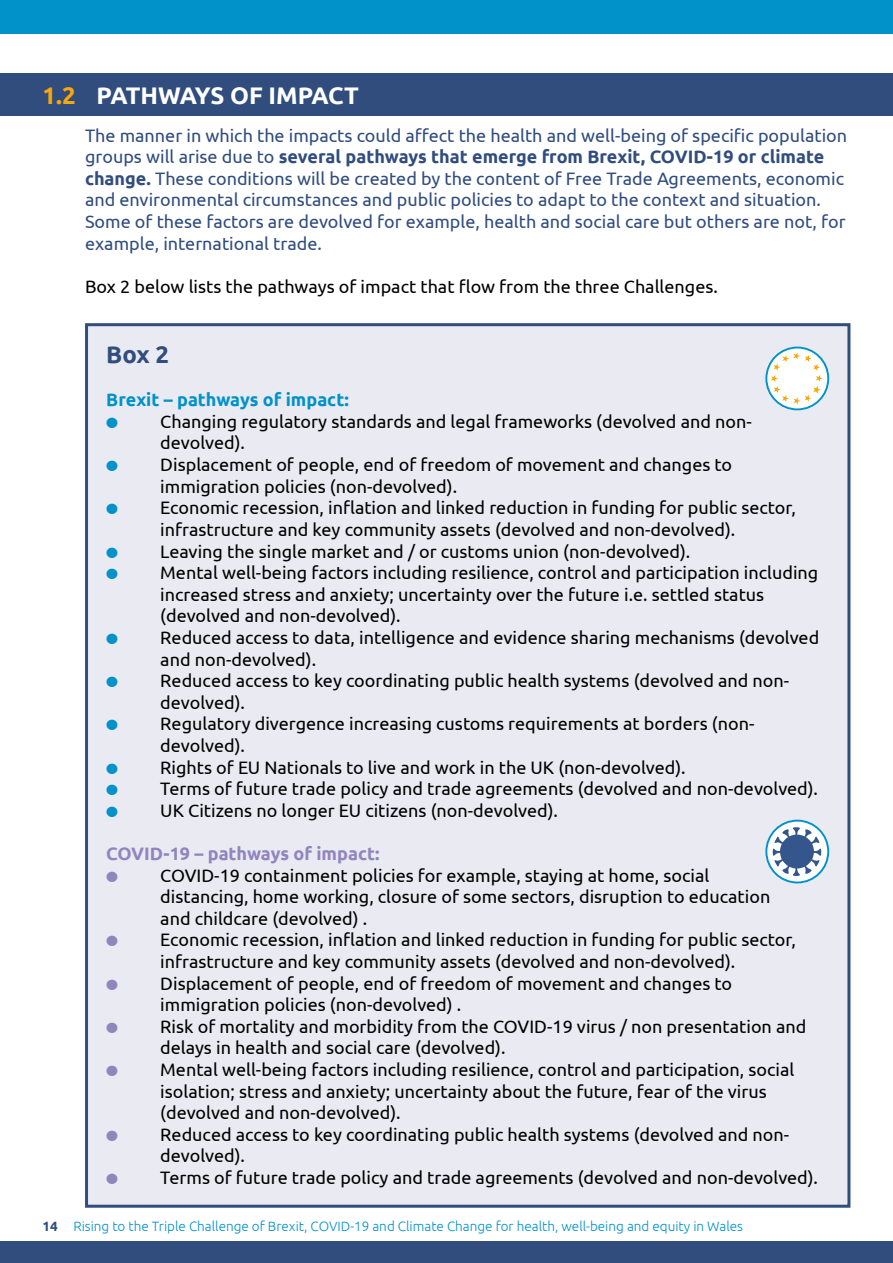
<style>
.page{position:relative;width:893px;height:1263px;background:#fff}
.page>*{position:absolute;margin:0;border:0;box-sizing:border-box;transform-origin:0 0}
.t1{font:700 24px "Ubuntu";letter-spacing:-.01em;color:#fff}
.t2{font:700 24px "Ubuntu";color:#304d7e}
.t3{font:18px/21.6px "Ubuntu";color:#000}
.t4{font:18px/21.6px "Ubuntu";color:#304d7e}
.t5{font:700 18px "Ubuntu";color:#9185be}
.t6{font:700 18px "Ubuntu";color:#0092c9}
.t7{font:300 13.5px "Ubuntu";color:#0092c9}
.s1{color:#f7a70a}
.s2{font-weight:700}
.s3{color:#0092c9}
.s4{color:#9185be}
.s5{font-weight:700;color:#304d7e}
</style>
<div class="page">
<div style="left:0;top:0;width:893px;height:34px;background:#0092c9"></div>
<div style="left:0;top:1242px;width:893px;height:21px;background:#304d7e"></div>
<div style="left:0;top:73px;width:893px;height:43px;background:#304d7e"></div>
<div style="left:85px;top:323px;width:765px;height:885px;background:#eaeaf2;border:3px solid #304d7e"></div>
<svg style="left:766px;top:347px;width:62px;height:62px"></svg>
<svg style="left:771px;top:352px;width:52px;height:52px;background:#f3f3ea"></svg>
<div style="left:765px;top:347px;width:64px;height:63px;border:2px solid #0092c9;border-radius:50%"></div>
<svg style="left:766px;top:821px;width:62px;height:61px"></svg>
<svg style="left:772px;top:827px;width:49px;height:49px;background:#8ea4c1"></svg>
<div style="left:765px;top:820px;width:64px;height:63px;border:2px solid #0092c9;border-radius:50%"></div>
<h1 class="t1" style="left:43px;top:81px;width:318px"><span class="s1">1.2</span> PATHWAYS OF IMPACT</h1>
<p class="t4" style="left:85px;top:124px;width:764px">The manner in which the impacts could affect the health and well-being of specific population groups will arise due to <span class="s2">several pathways that emerge from Brexit, COVID-19 or climate change.</span> These conditions will be created by the content of Free Trade Agreements, economic and environmental circumstances and public policies to adapt to the context and situation.<br>Some of these factors are devolved for example, health and social care but others are not, for example, international trade.</p>
<p class="t3" style="left:85px;top:275px;width:634px">Box 2 below lists the pathways of impact that flow from the three Challenges.</p>
<h1 class="t2" style="left:106px;top:340px;width:64px">Box 2</h1>
<p class="t6" style="left:106px;top:389px;width:244px">Brexit – pathways of impact:</p>
<p class="t3" style="left:160px;top:410px;width:593px;text-indent:-54px"><span class="s3">●</span> Changing regulatory standards and legal frameworks (devolved and non&shy;devolved).</p>
<p class="t3" style="left:160px;top:453px;width:573px;text-indent:-54px"><span class="s3">●</span> Displacement of people, end of freedom of movement and changes to immigration policies (non-devolved).</p>
<p class="t3" style="left:106px;top:496px;width:691px;text-align:center"><span class="s3">●</span> Economic recession, inflation and linked reduction in funding for public sector, infrastructure and key community assets (devolved and non-devolved).</p>
<p class="t3" style="left:106px;top:540px;width:586px"><span class="s3">●</span> Leaving the single market and / or customs union (non-devolved).</p>
<p class="t3" style="left:160px;top:561px;width:660px;text-indent:-54px"><span class="s3">●</span> Mental well-being factors including resilience, control and participation including increased stress and anxiety; uncertainty over the future i.e. settled status (devolved and non-devolved).</p>
<p class="t3" style="left:160px;top:626px;width:660px;text-indent:-54px"><span class="s3">●</span> Reduced access to data, intelligence and evidence sharing mechanisms (devolved and non-devolved).</p>
<p class="t3" style="left:160px;top:669px;width:630px;text-indent:-54px"><span class="s3">●</span> Reduced access to key coordinating public health systems (devolved and non&shy;devolved).</p>
<p class="t3" style="left:160px;top:712px;width:596px;text-indent:-54px"><span class="s3">●</span> Regulatory divergence increasing customs requirements at borders (non&shy;devolved).</p>
<p class="t3" style="left:106px;top:756px;width:581px"><span class="s3">●</span> Rights of EU Nationals to live and work in the UK (non-devolved).</p>
<p class="t3" style="left:106px;top:777px;width:713px"><span class="s3">●</span> Terms of future trade policy and trade agreements (devolved and non-devolved).</p>
<p class="t3" style="left:106px;top:799px;width:453px"><span class="s3">●</span> UK Citizens no longer EU citizens (non-devolved).</p>
<p class="t5" style="left:106px;top:843px;width:275px">COVID-19 – pathways of impact:</p>
<p class="t3" style="left:160px;top:864px;width:611px;text-indent:-54px"><span class="s4">●</span> COVID-19 containment policies for example, staying at home, social distancing, home working, closure of some sectors, disruption to education and childcare (devolved) .</p>
<p class="t3" style="left:106px;top:928px;width:691px;text-align:center"><span class="s4">●</span> Economic recession, inflation and linked reduction in funding for public sector, infrastructure and key community assets (devolved and non-devolved).</p>
<p class="t3" style="left:160px;top:972px;width:573px;text-indent:-54px"><span class="s4">●</span> Displacement of people, end of freedom of movement and changes to immigration policies (non-devolved) .</p>
<p class="t3" style="left:160px;top:1015px;width:648px;text-indent:-54px"><span class="s4">●</span> Risk of mortality and morbidity from the COVID-19 virus / non presentation and delays in health and social care (devolved).</p>
<p class="t3" style="left:160px;top:1058px;width:635px;text-indent:-54px"><span class="s4">●</span> Mental well-being factors including resilience, control and participation, social isolation; stress and anxiety; uncertainty about the future, fear of the virus (devolved and non-devolved).</p>
<p class="t3" style="left:160px;top:1123px;width:630px;text-indent:-54px"><span class="s4">●</span> Reduced access to key coordinating public health systems (devolved and non&shy;devolved).</p>
<p class="t3" style="left:106px;top:1166px;width:713px"><span class="s4">●</span> Terms of future trade policy and trade agreements (devolved and non-devolved).</p>
<p class="t7" style="left:43px;top:1218px;width:702px"><span class="s5">14</span> Rising to the Triple Challenge of Brexit, COVID-19 and Climate Change for health, well-being and equity in Wales</p>
</div>
